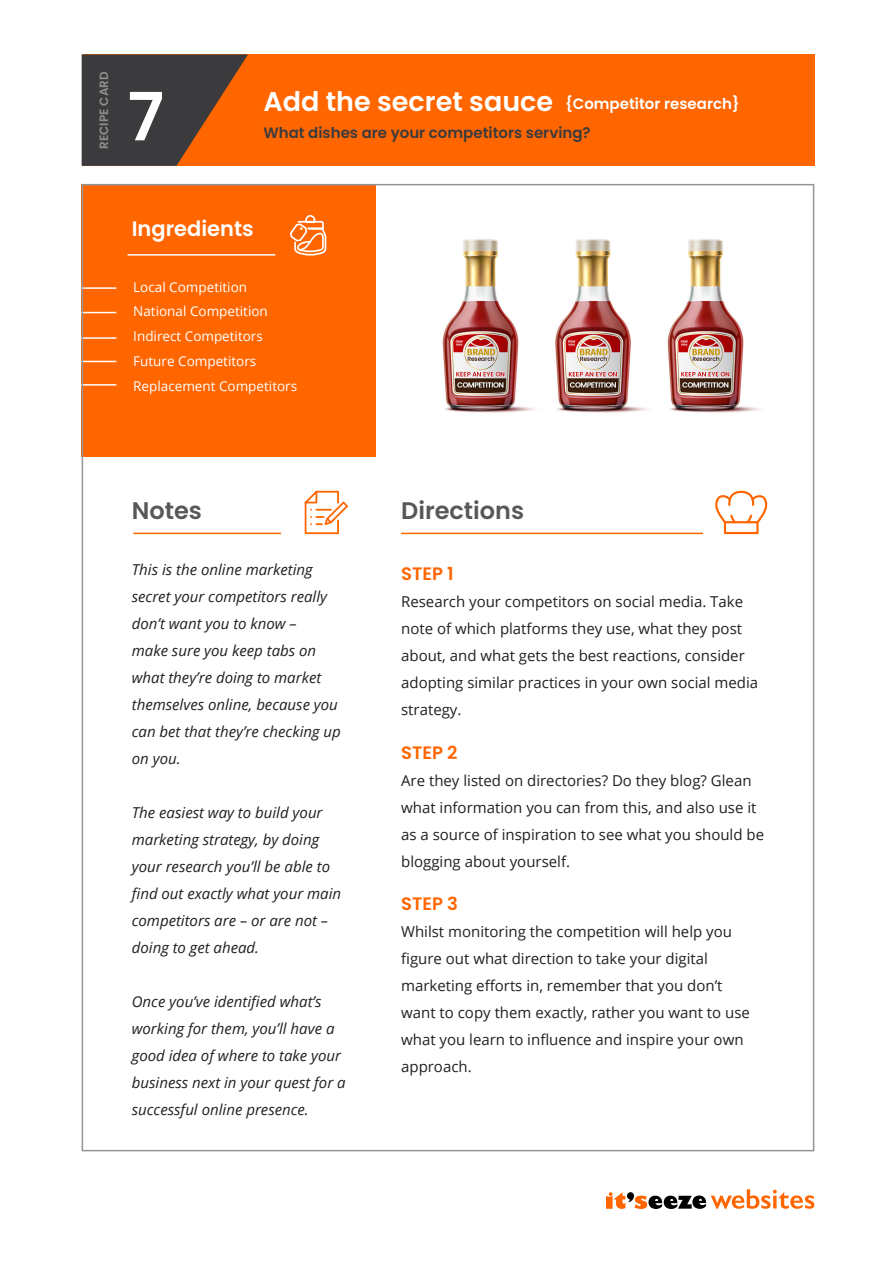
<style>
.page{position:relative;width:893px;height:1263px;background:#fff}
.page>*{position:absolute;margin:0;border:0;box-sizing:border-box;transform-origin:0 0}
.t1{font:600 66.6px "Poppins";color:#fff}
.t2{font:600 27px "Poppins";color:#fff}
.t3{font:600 24px "Poppins";color:#57585a}
.t4{font:600 21px "Poppins";color:#fff}
.t5{font:600 18px "Poppins";color:#f60}
.t6{font:15px/27px "Open Sans";color:#231f20}
.t7{font:italic 15px/27px "Open Sans";color:#231f20}
.t8{font:600 15px "Poppins";color:#3b3b3d}
.t9{font:600 15px "Poppins";color:#fff}
.t10{font:13.5px "Open Sans";color:#fff}
.t11{font:600 12px "Poppins";color:#918e8f}
</style>
<div class="page">
<svg style="left:606px;top:1189px;width:208px;height:20px"></svg>
<div style="left:82px;top:185px;width:294px;height:272px;background:#f60"></div>
<hr style="left:128px;top:254px;width:147px;height:2px;background:#fff">
<svg style="left:290px;top:215px;width:37px;height:41px"></svg>
<hr style="left:401px;top:533px;width:302px;height:1px;background:#f60">
<hr style="left:133px;top:533px;width:148px;height:1px;background:#f60">
<svg style="left:715px;top:491px;width:52px;height:43px"></svg>
<svg style="left:305px;top:491px;width:43px;height:43px"></svg>
<hr style="left:80px;top:287px;width:36px;height:2px;background:#fff">
<hr style="left:80px;top:312px;width:36px;height:1px;background:#fff">
<hr style="left:80px;top:337px;width:36px;height:2px;background:#fff">
<hr style="left:80px;top:361px;width:36px;height:1px;background:#fff">
<hr style="left:80px;top:384px;width:36px;height:2px;background:#fff">
<div style="left:82px;top:54px;width:732px;height:112px;background:#f60"></div>
<svg style="left:82px;top:54px;width:166px;height:112px"></svg>
<img style="left:442px;top:239px;width:318px;height:174px">
<p class="t11" style="left:97px;top:149px;width:79px;rotate:-90deg">RECIPE CARD</p>
<p class="t1" style="left:128px;top:78px;width:38px">7</p>
<p class="t2" style="left:263px;top:86px;width:291px">Add the secret sauce</p>
<p class="t9" style="left:565px;top:95px;width:176px">{Competitor research}</p>
<p class="t8" style="left:263px;top:124px;width:329px">What dishes are your competitors serving?</p>
<p class="t4" style="left:132px;top:216px;width:123px">Ingredients</p>
<p class="t10" style="left:133px;top:278px;width:115px">Local Competition</p>
<p class="t10" style="left:133px;top:302px;width:136px">National Competition</p>
<p class="t10" style="left:133px;top:327px;width:131px">Indirect Competitors</p>
<p class="t10" style="left:133px;top:352px;width:125px">Future Competitors</p>
<p class="t10" style="left:133px;top:376px;width:165px">Replacement Competitors</p>
<p class="t3" style="left:132px;top:496px;width:72px">Notes</p>
<p class="t3" style="left:401px;top:496px;width:125px">Directions</p>
<p class="t7" style="left:132px;top:556px;width:211px">This is the online marketing secret your competitors really don’t want you to know –<br>make sure you keep tabs on what they’re doing to market themselves online, because you can bet that they’re checking up on you.</p>
<p class="t7" style="left:132px;top:799px;width:211px">The easiest way to build your marketing strategy, by doing your research you’ll be able to find out exactly what your main competitors are – or are not – doing to get ahead.</p>
<p class="t7" style="left:132px;top:988px;width:215px">Once you’ve identified what’s working for them, you’ll have a good idea of where to take your business next in your quest for a successful online presence.</p>
<p class="t5" style="left:401px;top:564px;width:54px">STEP 1</p>
<p class="t6" style="left:401px;top:588px;width:359px">Research your competitors on social media. Take note of which platforms they use, what they post about, and what gets the best reactions, consider adopting similar practices in your own social media strategy.</p>
<p class="t5" style="left:401px;top:742px;width:58px">STEP 2</p>
<p class="t6" style="left:401px;top:766px;width:364px">Are they listed on directories? Do they blog? Glean what information you can from this, and also use it as a source of inspiration to see what you should be blogging about yourself.</p>
<p class="t5" style="left:401px;top:893px;width:58px">STEP 3</p>
<p class="t6" style="left:401px;top:917px;width:350px">Whilst monitoring the competition will help you figure out what direction to take your digital marketing efforts in, remember that you don’t want to copy them exactly, rather you want to use what you learn to influence and inspire your own approach.</p>
</div>
